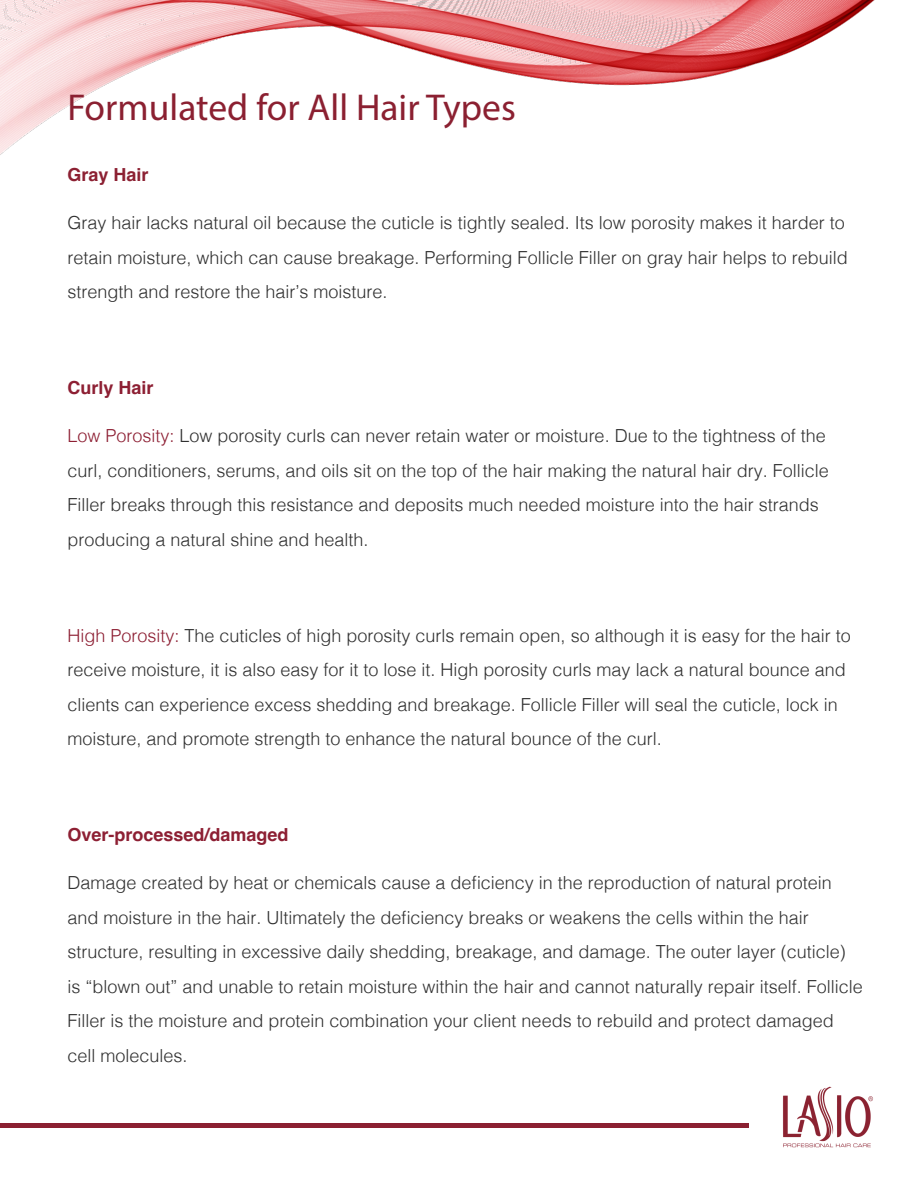
<style>
.page{position:relative;width:918px;height:1188px;background:#fff}
.page>*{position:absolute;margin:0;border:0;box-sizing:border-box;transform-origin:0 0}
.t1{font:37.5px "Myriad Pro";color:#8b2031}
.t2{font:300 18px/34.5px "Helvetica";color:#303030}
.t3{font:700 18px "Helvetica";color:#8d1f33}
.t4{font:700 18px "Helvetica";color:#8c2032}
.s1{color:#8d1f33}
</style>
<div class="page">
<hr style="left:0;top:1123px;width:749px;height:4px;background:#8b2031">
<img style="left:0;top:0;width:875px;height:155px">
<img style="left:782px;top:1086px;width:91px;height:62px">
<p class="t1" style="left:68px;top:84px;width:450px">Formulated for All Hair Types</p>
<p class="t4" style="left:68px;top:164px;width:83px">Gray Hair</p>
<p class="t2" style="left:68px;top:205px;width:782px">Gray hair lacks natural oil because the cuticle is tightly sealed. Its low porosity makes it harder to retain moisture, which can cause breakage. Performing Follicle Filler on gray hair helps to rebuild strength and restore the hair’s moisture.</p>
<p class="t3" style="left:68px;top:377px;width:88px">Curly Hair</p>
<p class="t2" style="left:68px;top:418px;width:763px"><span class="s1">Low Porosity:</span> Low porosity curls can never retain water or moisture. Due to the tightness of the curl, conditioners, serums, and oils sit on the top of the hair making the natural hair dry. Follicle Filler breaks through this resistance and deposits much needed moisture into the hair strands producing a natural shine and health.</p>
<p class="t2" style="left:68px;top:617px;width:785px"><span class="s1">High Porosity:</span> The cuticles of high porosity curls remain open, so although it is easy for the hair to receive moisture, it is also easy for it to lose it. High porosity curls may lack a natural bounce and clients can experience excess shedding and breakage. Follicle Filler will seal the cuticle, lock in moisture, and promote strength to enhance the natural bounce of the curl.</p>
<p class="t3" style="left:68px;top:824px;width:223px">Over-processed/damaged</p>
<p class="t2" style="left:68px;top:865px;width:797px">Damage created by heat or chemicals cause a deficiency in the reproduction of natural protein and moisture in the hair. Ultimately the deficiency breaks or weakens the cells within the hair structure, resulting in excessive daily shedding, breakage, and damage. The outer layer (cuticle) is “blown out” and unable to retain moisture within the hair and cannot naturally repair itself. Follicle Filler is the moisture and protein combination your client needs to rebuild and protect damaged cell molecules.</p>
</div>
